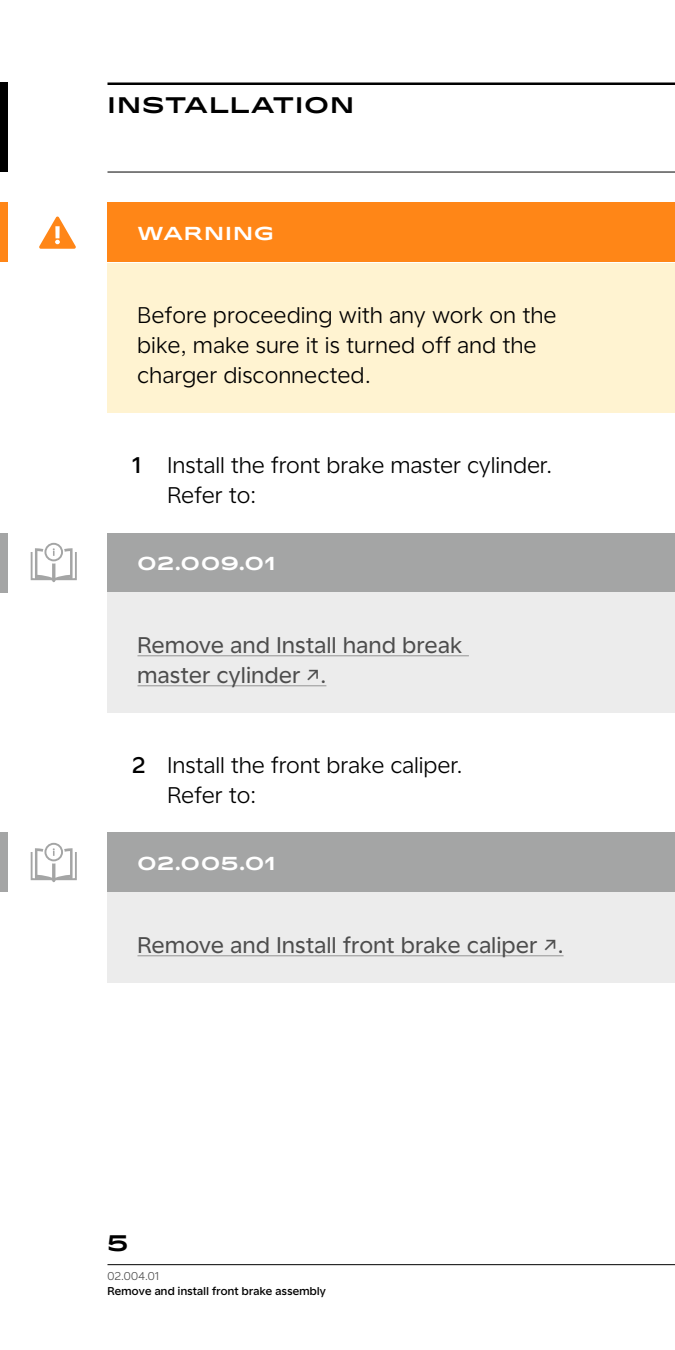
<style>
.page{position:relative;width:675px;height:1350px;background:#fff}
.page>*{position:absolute;margin:0;border:0;box-sizing:border-box;transform-origin:0 0}
.Box_copy{font:22.5px/30px "Universal Sans Display 300";letter-spacing:.025em;color:#000}
.Box_copy-2{font:22.5px/30px "Universal Sans Display 400";letter-spacing:.03em;color:#4d4d4d}
.Main_sections_One_li{font:500 22.5px "Stark Sans";letter-spacing:.06em;color:#000}
.Box_name{font:500 18.75px "Stark Sans";letter-spacing:.06em;color:#fff}
.t1{font:11.25px "Universal Sans Display 500";letter-spacing:.03em;color:#000}
.t2{font:11.25px "Universal Sans Display 300";letter-spacing:.03em;color:#4d4d4d}
.s1{font-family:"Universal Sans Display 500"}
</style>
<div class="page">
<hr style="left:108px;top:1265px;width:567px;height:1px;background:#000">
<div style="left:0;top:82px;width:8px;height:90px;background:#000"></div>
<hr style="left:108px;top:82px;width:567px;height:3px;background:#000">
<hr style="left:108px;top:172px;width:567px;height:1px;background:#000">
<div style="left:108px;top:202px;width:567px;height:60px;background:#ff8617"></div>
<div style="left:108px;top:263px;width:567px;height:149px;background:#fff3d1"></div>
<div style="left:108px;top:533px;width:567px;height:59px;background:#a4a5a5"></div>
<div style="left:108px;top:592px;width:567px;height:121px;background:#ececec"></div>
<hr style="left:138px;top:655px;width:331px;height:1px;background:#a6a6a6">
<hr style="left:138px;top:685px;width:188px;height:1px;background:#a6a6a6">
<div style="left:108px;top:832px;width:567px;height:60px;background:#a4a5a5"></div>
<div style="left:108px;top:892px;width:567px;height:91px;background:#ececec"></div>
<hr style="left:138px;top:955px;width:426px;height:1px;background:#a6a6a6">
<div style="left:0;top:202px;width:8px;height:60px;background:#ff8617"></div>
<svg style="left:39px;top:216px;width:37px;height:33px"></svg>
<div style="left:0;top:533px;width:8px;height:59px;background:#a4a5a5"></div>
<svg style="left:31px;top:543px;width:46px;height:39px"></svg>
<div style="left:0;top:832px;width:8px;height:60px;background:#a4a5a5"></div>
<svg style="left:31px;top:843px;width:46px;height:39px"></svg>
<p class="Main_sections_One_li" style="left:108px;top:89px;width:248px">INSTALLATION</p>
<p class="Box_name" style="left:138px;top:221px;width:138px">WARNING</p>
<p class="Box_copy" style="left:138px;top:300px;width:420px">Before proceeding with any work on the bike, make sure it is turned off and the charger disconnected.</p>
<p class="Box_copy" style="left:168px;top:450px;width:386px;text-indent:-35px"><span class="s1">1</span> Install the front brake master cylinder.<br>Refer to:</p>
<p class="Box_name" style="left:138px;top:551px;width:139px">02.009.01</p>
<p class="Box_copy-2" style="left:138px;top:630px;width:326px">Remove and Install hand break master cylinder ↗.</p>
<p class="Box_copy" style="left:168px;top:750px;width:297px;text-indent:-35px"><span class="s1">2</span> Install the front brake caliper.<br>Refer to:</p>
<p class="Box_name" style="left:138px;top:851px;width:140px">02.005.01</p>
<p class="Box_copy-2" style="left:138px;top:930px;width:428px">Remove and Install front brake caliper ↗.</p>
<p class="Main_sections_One_li" style="left:108px;top:1228px;width:22px">5</p>
<p class="t2" style="left:108px;top:1270px;width:53px">02.004.01</p>
<p class="t1" style="left:108px;top:1285px;width:220px">Remove and install front brake assembly</p>
</div>
